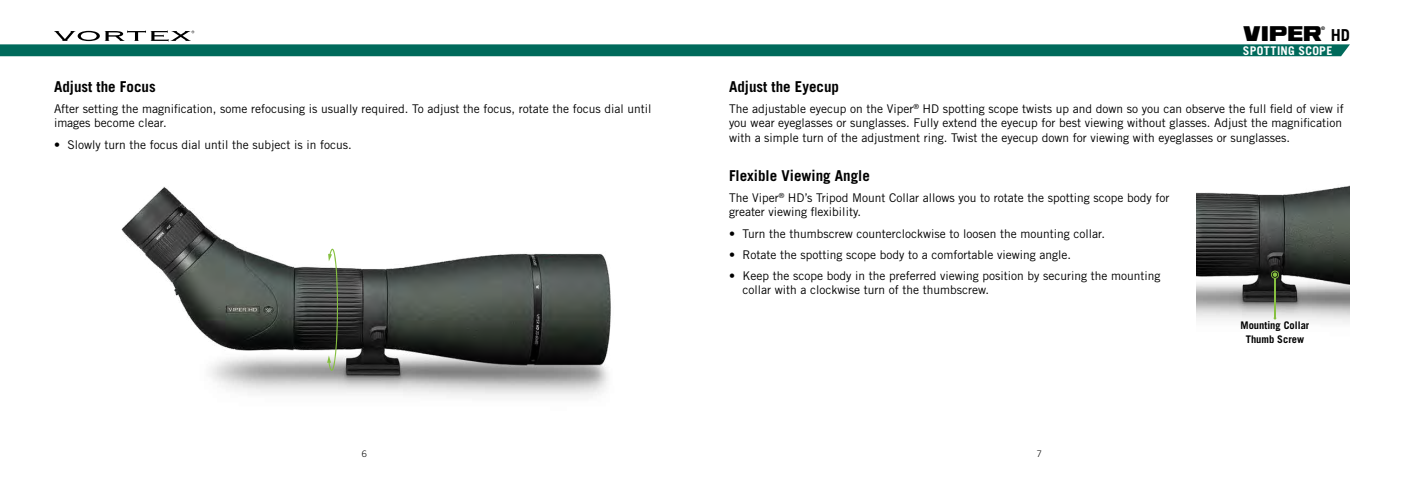
<style>
.page{position:relative;width:1404px;height:486px;background:#fff}
.page>*{position:absolute;margin:0;border:0;box-sizing:border-box;transform-origin:0 0}
.t1{font:16.5px "Ash";letter-spacing:.005em;color:#000}
.t2{font:700 16.5px "Trade Gothic LT Std";color:#000}
.t3{font:700 15px "Trade Gothic LT Std";color:#000}
.t4{font:12px/14.4px "Trade Gothic LT Std";color:#000}
.t5{font:700 12px "Trade Gothic LT Std";letter-spacing:.03em;color:#fff}
.t6{font:700 10.5px/13.5px "Trade Gothic LT Std";color:#000;text-align:center}
.t7{font:300 9px "Trade Gothic LT Std";color:#000}
.t8{font:4.95px "Trade Gothic LT Std Bd Cn 20";color:#000}
</style>
<div class="page">
<svg style="left:0;top:31px;width:1350px;height:25px"></svg>
<img style="left:121px;top:187px;width:490px;height:209px">
<svg style="left:327px;top:249px;width:11px;height:122px"></svg>
<img style="left:1197px;top:185px;width:153px;height:138px">
<hr style="left:1274px;top:278px;width:2px;height:40px;background:#86c040">
<svg style="left:1271px;top:271px;width:8px;height:8px"></svg>
<h1 class="t1" style="left:1243px;top:25px;width:81px">VIPER</h1>
<p class="t8" style="left:1321px;top:25px;width:5px">®</p>
<h1 class="t2" style="left:1331px;top:25px;width:21px">HD</h1>
<p class="t3" style="left:54px;top:77px;width:103px">Adjust the Focus</p>
<p class="t4" style="left:54px;top:101px;width:599px">After setting the magnification, some refocusing is usually required. To adjust the focus, rotate the focus dial until images become clear.</p>
<p class="t4" style="left:54px;top:137px;width:299px">• Slowly turn the focus dial until the subject is in focus.</p>
<p class="t5" style="left:1243px;top:43px;width:91px">SPOTTING SCOPE</p>
<p class="t3" style="left:729px;top:77px;width:112px">Adjust the Eyecup</p>
<p class="t4" style="left:729px;top:101px;width:616px">The adjustable eyecup on the Viper<sup>®</sup> HD spotting scope twists up and down so you can observe the full field of view if you wear eyeglasses or sunglasses. Fully extend the eyecup for best viewing without glasses. Adjust the magnification with a simple turn of the adjustment ring. Twist the eyecup down for viewing with eyeglasses or sunglasses.</p>
<p class="t3" style="left:729px;top:166px;width:142px">Flexible Viewing Angle</p>
<p class="t4" style="left:729px;top:190px;width:442px">The Viper<sup>®</sup> HD’s Tripod Mount Collar allows you to rotate the spotting scope body for greater viewing flexibility.</p>
<p class="t4" style="left:729px;top:226px;width:378px">• Turn the thumbscrew counterclockwise to loosen the mounting collar.</p>
<p class="t4" style="left:729px;top:247px;width:344px">• Rotate the spotting scope body to a comfortable viewing angle.</p>
<p class="t4" style="left:743px;top:268px;width:419px;text-indent:-14px">• Keep the scope body in the preferred viewing position by securing the mounting collar with a clockwise turn of the thumbscrew.</p>
<p class="t6" style="left:1241px;top:319px;width:70px">Mounting Collar<br>Thumb Screw</p>
<p class="t7" style="left:362px;top:448px;width:7px">6</p>
<p class="t7" style="left:1037px;top:448px;width:7px">7</p>
</div>
